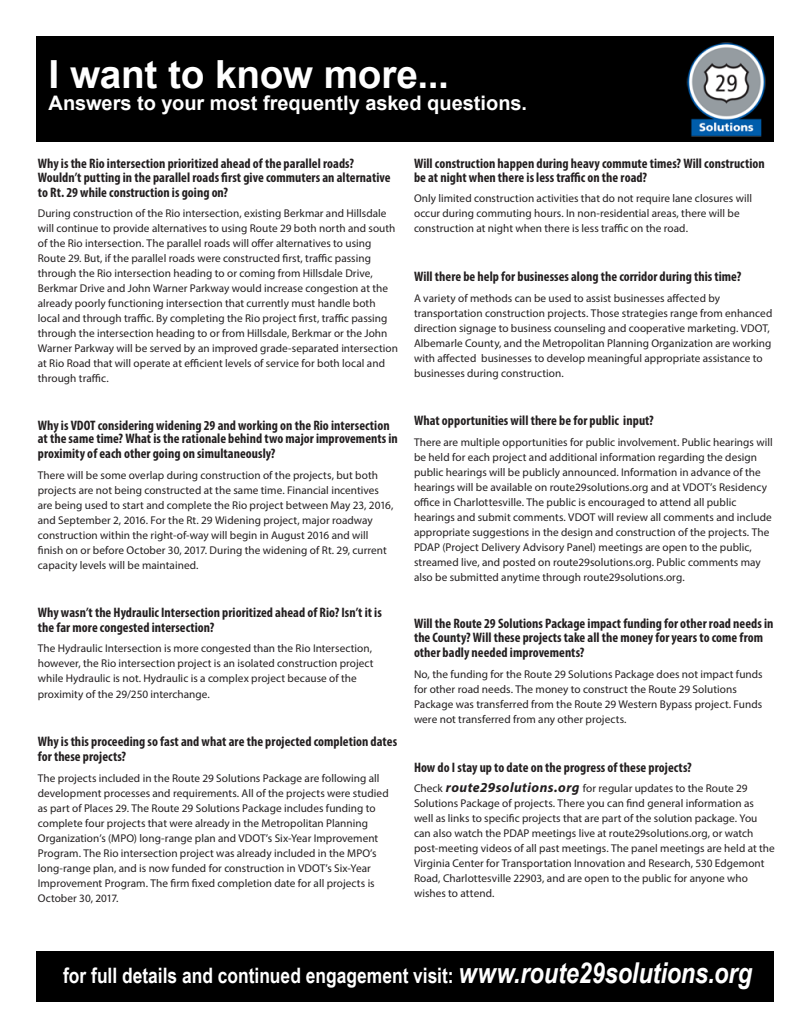
<style>
.page{position:relative;width:810px;height:1035px;background:#fff}
.page>*{position:absolute;margin:0;border:0;box-sizing:border-box;transform-origin:0 0}
.t1{font:700 38.75px "Arial";letter-spacing:-.01em;color:#fff}
.t2{font:700 21.25px "Arial Narrow";color:#fff}
.t3{font:700 20px "Arial";color:#fff}
.t4{font:700 condensed 13.75px/13.8px "Myriad Pro";letter-spacing:.005em;color:#231f20}
.t5{font:11.25px/15px "Myriad Pro";letter-spacing:.005em;color:#231f20}
.s1{font-weight:700;font-style:italic;font-size:13.75px}
.s2{font-style:italic;font-size:28.75px}
</style>
<div class="page">
<div style="left:37px;top:37px;width:737px;height:105px;background:#000"></div>
<img style="left:686px;top:42px;width:79px;height:95px">
<div style="left:37px;top:951px;width:737px;height:51px;background:#000"></div>
<p class="t1" style="left:49px;top:48px;width:402px">I want to know more...</p>
<p class="t3" style="left:49px;top:90px;width:480px">Answers to your most frequently asked questions.</p>
<p class="t4" style="left:38px;top:156px;width:354px">Why is the Rio intersection prioritized ahead of the parallel roads?<br>Wouldn’t putting in the parallel roads first give commuters an alternative</p>
<p class="t4" style="left:38px;top:185px;width:192px">to Rt. 29 while construction is going on?</p>
<p class="t5" style="left:38px;top:206px;width:362px">During construction of the Rio intersection, existing Berkmar and Hillsdale will continue to provide alternatives to using Route 29 both north and south of the Rio intersection. The parallel roads will offer alternatives to using Route 29. But, if the parallel roads were constructed first, traffic passing through the Rio intersection heading to or coming from Hillsdale Drive, Berkmar Drive and John Warner Parkway would increase congestion at the already poorly functioning intersection that currently must handle both local and through traffic. By completing the Rio project first, traffic passing through the intersection heading to or from Hillsdale, Berkmar or the John Warner Parkway will be served by an improved grade-separated intersection at Rio Road that will operate at efficient levels of service for both local and through traffic.</p>
<p class="t4" style="left:38px;top:418px;width:362px">Why is VDOT considering widening 29 and working on the Rio intersection at the same time? What is the rationale behind two major improvements in</p>
<p class="t4" style="left:38px;top:447px;width:239px">proximity of each other going on simultaneously?</p>
<p class="t5" style="left:38px;top:468px;width:357px">There will be some overlap during construction of the projects, but both projects are not being constructed at the same time. Financial incentives are being used to start and complete the Rio project between May 23, 2016, and September 2, 2016. For the Rt. 29 Widening project, major roadway construction within the right-of-way will begin in August 2016 and will finish on or before October 30, 2017. During the widening of Rt. 29, current capacity levels will be maintained.</p>
<p class="t4" style="left:38px;top:604px;width:346px;line-height:15px">Why wasn’t the Hydraulic Intersection prioritized ahead of Rio? Isn’t it is the far more congested intersection?</p>
<p class="t5" style="left:38px;top:641px;width:337px">The Hydraulic Intersection is more congested than the Rio Intersection, however, the Rio intersection project is an isolated construction project while Hydraulic is not. Hydraulic is a complex project because of the</p>
<p class="t5" style="left:38px;top:687px;width:174px">proximity of the 29/250 interchange.</p>
<p class="t4" style="left:38px;top:734px;width:361px;line-height:15px">Why is this proceeding so fast and what are the projected completion dates for these projects?</p>
<p class="t5" style="left:38px;top:770px;width:352px">The projects included in the Route 29 Solutions Package are following all development processes and requirements. All of the projects were studied as part of Places 29. The Route 29 Solutions Package includes funding to complete four projects that were already in the Metropolitan Planning Organization’s (MPO) long-range plan and VDOT’s Six-Year Improvement Program. The Rio intersection project was already included in the MPO’s long-range plan, and is now funded for construction in VDOT’s Six-Year Improvement Program. The firm fixed completion date for all projects is October 30, 2017.</p>
<p class="t4" style="left:414px;top:156px;width:352px">Will construction happen during heavy commute times? Will construction be at night when there is less traffic on the road?</p>
<p class="t5" style="left:414px;top:191px;width:340px">Only limited construction activities that do not require lane closures will occur during commuting hours. In non-residential areas, there will be construction at night when there is less traffic on the road.</p>
<p class="t4" style="left:414px;top:269px;width:329px">Will there be help for businesses along the corridor during this time?</p>
<p class="t5" style="left:414px;top:290px;width:360px">A variety of methods can be used to assist businesses affected by transportation construction projects. Those strategies range from enhanced direction signage to business counseling and cooperative marketing. VDOT, Albemarle County, and the Metropolitan Planning Organization are working with affected businesses to develop meaningful appropriate assistance to businesses during construction.</p>
<p class="t4" style="left:414px;top:414px;width:241px">What opportunities will there be for public input?</p>
<p class="t5" style="left:414px;top:434px;width:360px">There are multiple opportunities for public involvement. Public hearings will be held for each project and additional information regarding the design public hearings will be publicly announced. Information in advance of the hearings will be available on route29solutions.org and at VDOT’s Residency office in Charlottesville. The public is encouraged to attend all public hearings and submit comments. VDOT will review all comments and include appropriate suggestions in the design and construction of the projects. The PDAP (Project Delivery Advisory Panel) meetings are open to the public, streamed live, and posted on route29solutions.org. Public comments may also be submitted anytime through route29solutions.org.</p>
<p class="t4" style="left:414px;top:617px;width:361px">Will the Route 29 Solutions Package impact funding for other road needs in the County? Will these projects take all the money for years to come from</p>
<p class="t4" style="left:414px;top:645px;width:172px">other badly needed improvements?</p>
<p class="t5" style="left:414px;top:666px;width:350px">No, the funding for the Route 29 Solutions Package does not impact funds for other road needs. The money to construct the Route 29 Solutions Package was transferred from the Route 29 Western Bypass project. Funds were not transferred from any other projects.</p>
<p class="t4" style="left:414px;top:760px;width:279px">How do I stay up to date on the progress of these projects?</p>
<p class="t5" style="left:414px;top:781px;width:362px">Check <span class="s1">route29solutions.org</span> for regular updates to the Route 29<br>Solutions Package of projects. There you can find general information as well as links to specific projects that are part of the solution package. You can also watch the PDAP meetings live at route29solutions.org, or watch post-meeting videos of all past meetings. The panel meetings are held at the Virginia Center for Transportation Innovation and Research, 530 Edgemont Road, Charlottesville 22903, and are open to the public for anyone who wishes to attend.</p>
<p class="t2" style="left:63px;top:960px;width:690px">for full details and continued engagement visit: <span class="s2">www.route29solutions.org</span></p>
</div>
